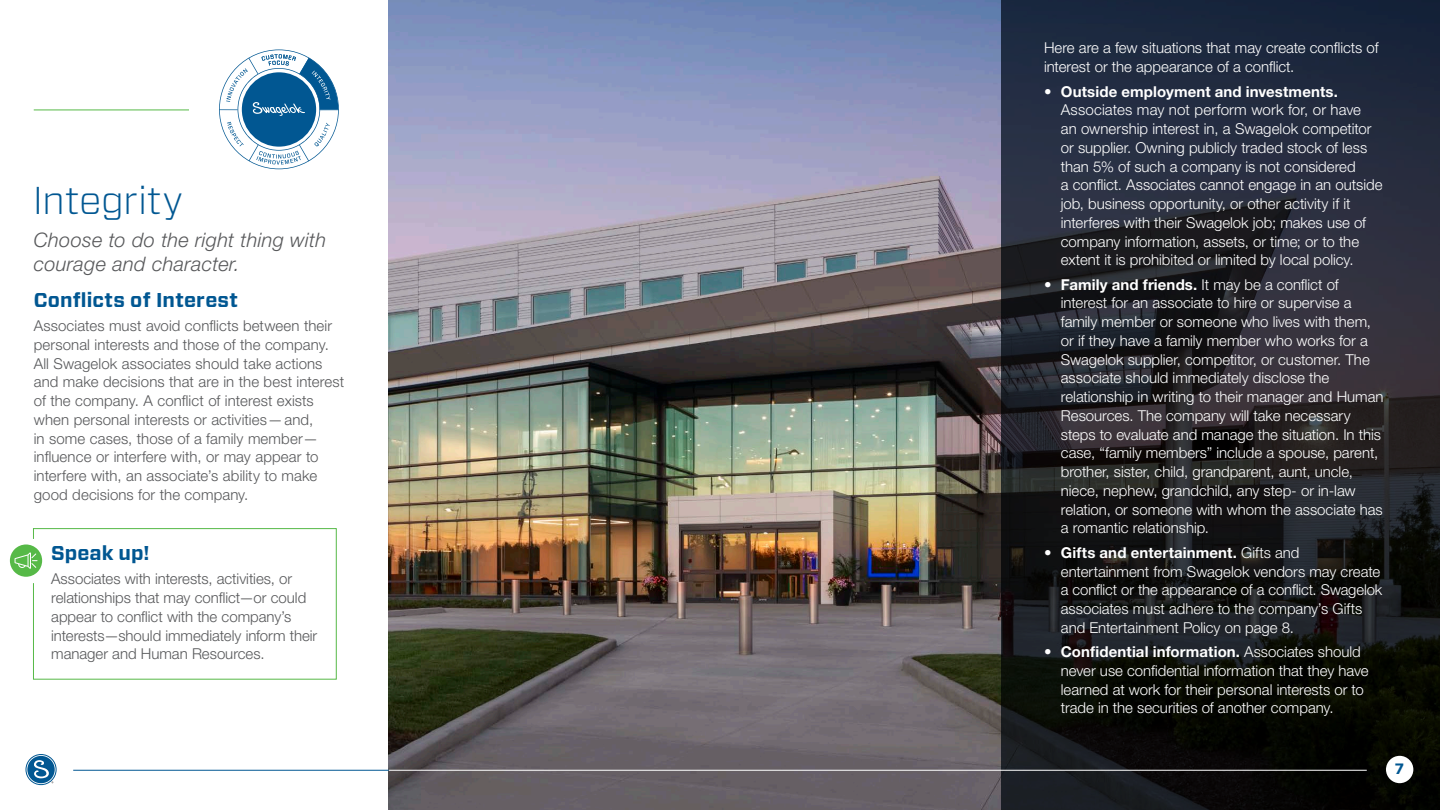
<style>
.page{position:relative;width:1440px;height:810px;background:#fff}
.page>*{position:absolute;margin:0;border:0;box-sizing:border-box;transform-origin:0 0}
.t1{font:300 38.75px "Forza";letter-spacing:-.005em;color:#015792}
.t2{font:italic 300 20px/23.8px "Helvetica Neue LT Std";letter-spacing:.015em;color:#57585a}
.t3{font:700 20px "Forza";letter-spacing:.01em;color:#015792}
.t4{font:300 15px/18.8px "Helvetica Neue LT Std";color:#fff}
.t5{font:300 15px/18.8px "Helvetica Neue LT Std";letter-spacing:.005em;color:#57585a}
.t6{font:700 15px "Forza";color:#015792}
.s1{font-weight:700}
</style>
<div class="page">
<img style="left:389px;top:0;width:612px;height:810px">
<svg style="left:1001px;top:0;width:439px;height:810px;background:#1d1f26"></svg>
<hr style="left:389px;top:770px;width:978px;height:1px;background:#fff">
<div style="left:1386px;top:756px;width:27px;height:27px;background:#fff;border-radius:50%"></div>
<svg style="left:26px;top:755px;width:30px;height:30px"></svg>
<div style="left:25px;top:754px;width:32px;height:31px;border:1px solid #015792;border-radius:50%"></div>
<div style="left:27px;top:756px;width:28px;height:27px;background:#015792;border-radius:50%"></div>
<svg style="left:34px;top:760px;width:19px;height:23px"></svg>
<hr style="left:73px;top:770px;width:316px;height:1px;background:#015792">
<hr style="left:34px;top:110px;width:155px;height:1px;background:#56b947">
<svg style="left:219px;top:50px;width:120px;height:119px"></svg>
<svg style="left:10px;top:528px;width:327px;height:152px"></svg>
<p class="t1" style="left:33px;top:173px;width:152px">Integrity</p>
<p class="t2" style="left:34px;top:228px;width:294px">Choose to do the right thing with courage and character.</p>
<p class="t3" style="left:34px;top:286px;width:206px">Conflicts of Interest</p>
<p class="t5" style="left:34px;top:316px;width:312px">Associates must avoid conflicts between their personal interests and those of the company.<br>All Swagelok associates should take actions and make decisions that are in the best interest of the company. A conflict of interest exists when personal interests or activities — and,<br>in some cases, those of a family member — influence or interfere with, or may appear to interfere with, an associate’s ability to make good decisions for the company.</p>
<p class="t3" style="left:51px;top:540px;width:100px">Speak up!</p>
<p class="t5" style="left:51px;top:569px;width:268px">Associates with interests, activities, or relationships that may conflict—or could appear to conflict with the company’s interests—should immediately inform their manager and Human Resources.</p>
<p class="t4" style="left:1044px;top:38px;width:336px">Here are a few situations that may create conflicts of interest or the appearance of a conflict.</p>
<p class="t4" style="left:1061px;top:82px;width:323px;text-indent:-17px"><span class="s1">• Outside employment and investments.<br></span>Associates may not perform work for, or have<br>an ownership interest in, a Swagelok competitor or supplier. Owning publicly traded stock of less than 5% of such a company is not considered<br>a conflict. Associates cannot engage in an outside job, business opportunity, or other activity if it interferes with their Swagelok job; makes use of company information, assets, or time; or to the extent it is prohibited or limited by local policy.</p>
<p class="t4" style="left:1061px;top:275px;width:324px;text-indent:-17px"><span class="s1">• Family and friends.</span> It may be a conflict of interest for an associate to hire or supervise a family member or someone who lives with them, or if they have a family member who works for a Swagelok supplier, competitor, or customer. The associate should immediately disclose the relationship in writing to their manager and Human Resources. The company will take necessary steps to evaluate and manage the situation. In this case, “family members” include a spouse, parent, brother, sister, child, grandparent, aunt, uncle, niece, nephew, grandchild, any step- or in-law relation, or someone with whom the associate has a romantic relationship.</p>
<p class="t4" style="left:1061px;top:543px;width:323px;text-indent:-17px"><span class="s1">• Gifts and entertainment.</span> Gifts and entertainment from Swagelok vendors may create a conflict or the appearance of a conflict. Swagelok associates must adhere to the company’s Gifts and Entertainment Policy on page 8.</p>
<p class="t4" style="left:1061px;top:642px;width:309px;text-indent:-17px"><span class="s1">• Confidential information.</span> Associates should never use confidential information that they have learned at work for their personal interests or to trade in the securities of another company.</p>
<p class="t6" style="left:1395px;top:759px;width:11px">7</p>
</div>
